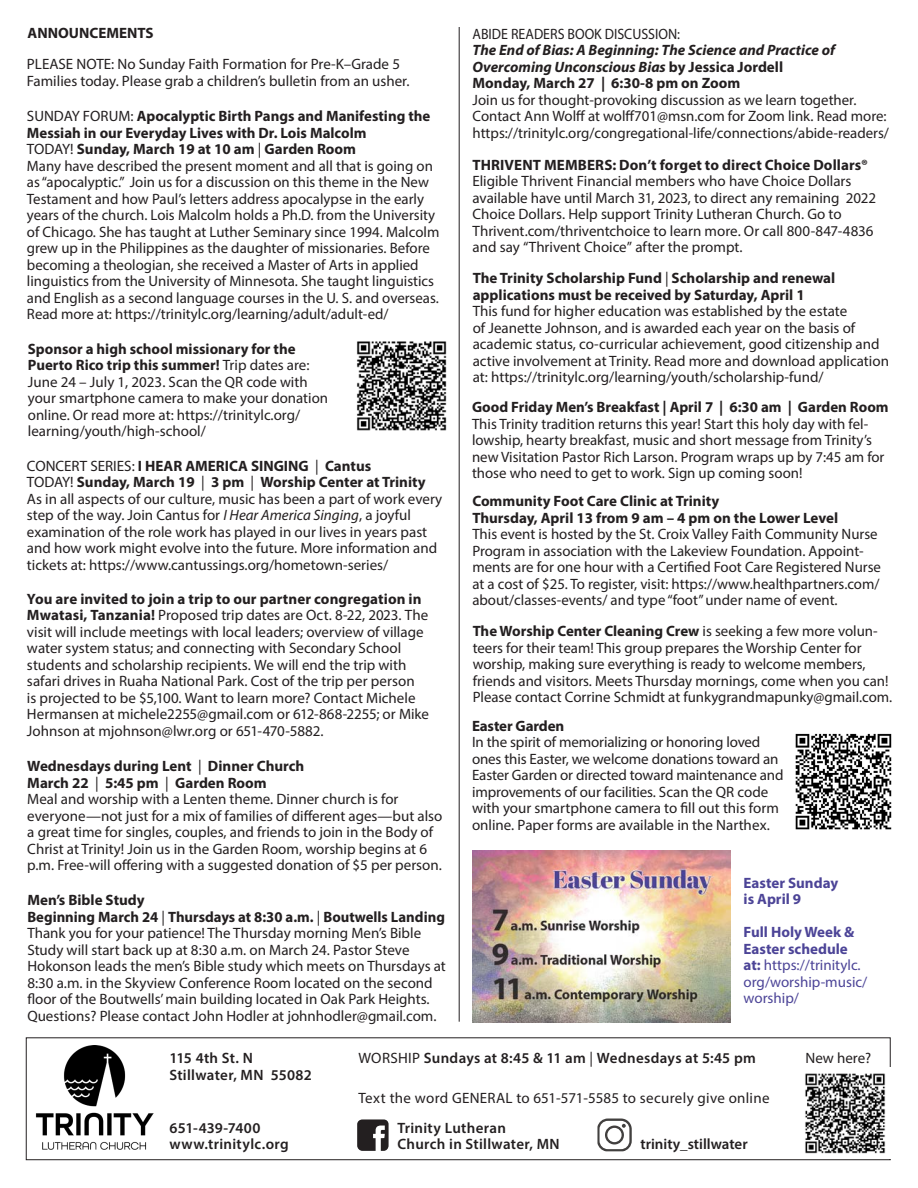
<style>
.page{position:relative;width:918px;height:1188px;background:#fff}
.page>*{position:absolute;margin:0;border:0;box-sizing:border-box;transform-origin:0 0}
.Body_text_head{font:15px/16.5px "Myriad Pro";color:#231f20}
.Body_text_head-2{font:700 15px/16.5px "Myriad Pro";color:#231f20}
.Body_text{font:15px/16.5px "Myriad Pro";letter-spacing:-.01em;color:#231f20}
.Article_Copy{font:15px/16.5px "Myriad Pro";color:#231f20}
.t1{font:600 15px "Myriad Pro";letter-spacing:.02em;color:#231f20}
.Article_Copy-2{font:italic 700 15px/16.5px "Myriad Pro";color:#231f20}
.t2{font:15px/16.5px "Myriad Pro";color:#4c4497}
.Article_Copy-3{font:700 15px "Myriad Pro";color:#231f20}
.Article_Copy-4{font:15px "Myriad Pro";color:#231f20;scale:.93 1}
.t3{font:700 15px/16.5px "Myriad Pro";color:#4c4497}
.t4{font:600 15px "Myriad Pro";color:#231f20}
.s1{font-weight:400}
.s2{font-weight:700}
.s3{font-style:italic}
.s4{font-style:normal}
</style>
<div class="page">
<img style="left:35px;top:1046px;width:118px;height:104px">
<div style="left:26px;top:1038px;width:864px;height:122px;border:1px solid #231f20"></div>
<svg style="left:357px;top:1119px;width:32px;height:32px"></svg>
<svg style="left:597px;top:1119px;width:35px;height:32px"></svg>
<img style="left:805px;top:1068px;width:85px;height:90px">
<hr style="left:459px;top:27px;width:1px;height:995px;background:#231f20">
<img style="left:356px;top:341px;width:91px;height:90px">
<img style="left:473px;top:851px;width:258px;height:172px">
<img style="left:795px;top:733px;width:97px;height:97px">
<p class="Body_text_head-2" style="left:28px;top:24px;width:128px">ANNOUNCEMENTS</p>
<p class="Body_text_head" style="left:27px;top:56px;width:384px">PLEASE NOTE: No Sunday Faith Formation for Pre-K–Grade 5<br>Families today. Please grab a children’s bulletin from an usher.</p>
<p class="Body_text_head-2" style="left:27px;top:108px;width:405px"><span class="s1">SUNDAY FORUM:</span> Apocalyptic Birth Pangs and Manifesting the<br>Messiah in our Everyday Lives with Dr. Lois Malcolm<br><span class="s1">TODAY!</span> Sunday, March 19 at 10 am <span class="s1">|</span> Garden Room</p>
<p class="Body_text_head" style="left:27px;top:157px;width:414px">Many have described the present moment and all that is going on as “apocalyptic.” Join us for a discussion on this theme in the New Testament and how Paul’s letters address apocalypse in the early years of the church. Lois Malcolm holds a Ph.D. from the University of Chicago. She has taught at Luther Seminary since 1994. Malcolm grew up in the Philippines as the daughter of missionaries. Before becoming a theologian, she received a Master of Arts in applied linguistics from the University of Minnesota. She taught linguistics and English as a second language courses in the U. S. and overseas.<br>Read more at: https://trinitylc.org/learning/adult/adult-ed/</p>
<p class="Body_text_head" style="left:28px;top:340px;width:302px"><span class="s2">Sponsor a high school missionary for the Puerto Rico trip this summer!</span> Trip dates are:<br>June 24 – July 1, 2023. Scan the QR code with your smartphone camera to make your donation online. Or read more at: https://trinitylc.org/ learning/youth/high-school/</p>
<p class="Body_text_head-2" style="left:27px;top:457px;width:346px"><span class="s1">CONCERT SERIES:</span> I HEAR AMERICA SINGING <span class="s1">|</span> Cantus</p>
<p class="Body_text_head-2" style="left:27px;top:474px;width:400px"><span class="s1">TODAY!</span> Sunday, March 19 <span class="s1">|</span> 3 pm <span class="s1">|</span> Worship Center at Trinity</p>
<p class="Body_text_head" style="left:27px;top:490px;width:417px">As in all aspects of our culture, music has been a part of work every step of the way. Join Cantus for <span class="s3">I Hear America Singing</span>, a joyful examination of the role work has played in our lives in years past and how work might evolve into the future. More information and tickets at: https://www.cantussings.org/hometown-series/</p>
<p class="Body_text_head" style="left:27px;top:590px;width:403px"><span class="s2">You are invited to join a trip to our partner congregation in Mwatasi, Tanzania!</span> Proposed trip dates are Oct. 8-22, 2023. The visit will include meetings with local leaders; overview of village water system status; and connecting with Secondary School students and scholarship recipients. We will end the trip with safari drives in Ruaha National Park. Cost of the trip per person<br>is projected to be $5,100. Want to learn more? Contact Michele Hermansen at michele2255@gmail.com or 612-868-2255; or Mike Johnson at mjohnson@lwr.org or 651-470-5882.</p>
<p class="Body_text_head-2" style="left:27px;top:758px;width:279px">Wednesdays during Lent <span class="s1">|</span> Dinner Church</p>
<p class="Body_text_head-2" style="left:27px;top:774px;width:241px">March 22 <span class="s1">|</span> 5:45 pm <span class="s1">|</span> Garden Room</p>
<p class="Body_text_head" style="left:27px;top:791px;width:417px">Meal and worship with a Lenten theme. Dinner church is for everyone—not just for a mix of families of different ages—but also a great time for singles, couples, and friends to join in the Body of Christ at Trinity! Join us in the Garden Room, worship begins at 6 p.m. Free-will offering with a suggested donation of $5 per person.</p>
<p class="Body_text_head-2" style="left:27px;top:891px;width:119px">Men’s Bible Study</p>
<p class="Body_text_head-2" style="left:27px;top:908px;width:419px">Beginning March 24 <span class="s1">|</span> Thursdays at 8:30 a.m. <span class="s1">|</span> Boutwells Landing</p>
<p class="Body_text_head" style="left:27px;top:925px;width:420px">Thank you for your patience! The Thursday morning Men’s Bible Study will start back up at 8:30 a.m. on March 24. Pastor Steve Hokonson leads the men’s Bible study which meets on Thursdays at 8:30 a.m. in the Skyview Conference Room located on the second floor of the Boutwells’ main building located in Oak Park Heights.<br>Questions? Please contact John Hodler at johnhodler@gmail.com.</p>
<p class="Article_Copy-4" style="left:473px;top:24px;width:225px">ABIDE READERS BOOK DISCUSSION:</p>
<p class="Article_Copy-2" style="left:473px;top:41px;width:364px">The End of Bias: A Beginning: The Science and Practice of<br>Overcoming Unconscious Bias <span class="s4">by Jessica Jordell</span></p>
<p class="Article_Copy-3" style="left:473px;top:73px;width:269px">Monday, March 27 | 6:30-8 pm on Zoom</p>
<p class="Article_Copy" style="left:473px;top:91px;width:418px">Join us for thought-provoking discussion as we learn together.<br>Contact Ann Wolff at wolff701@msn.com for Zoom link. Read more: https://trinitylc.org/congregational-life/connections/abide-readers/</p>
<p class="Body_text_head-2" style="left:473px;top:156px;width:397px">THRIVENT MEMBERS: Don’t forget to direct Choice Dollars®</p>
<p class="Body_text_head" style="left:473px;top:173px;width:405px">Eligible Thrivent Financial members who have Choice Dollars available have until March 31, 2023, to direct any remaining 2022<br>Choice Dollars. Help support Trinity Lutheran Church. Go to Thrivent.com/thriventchoice to learn more. Or call 800-847-4836 and say “Thrivent Choice” after the prompt.</p>
<p class="Body_text_head" style="left:473px;top:270px;width:418px"><span class="s2">The Trinity Scholarship Fund</span> | <span class="s2">Scholarship and renewal applications must be received by Saturday, April 1<br></span>This fund for higher education was established by the estate<br>of Jeanette Johnson, and is awarded each year on the basis of academic status, co-curricular achievement, good citizenship and active involvement at Trinity. Read more and download application at: https://trinitylc.org/learning/youth/scholarship-fund/</p>
<p class="Body_text_head-2" style="left:472px;top:398px;width:418px">Good Friday Men’s Breakfast | April 7 | 6:30 am | Garden Room</p>
<p class="Body_text_head" style="left:472px;top:415px;width:414px">This Trinity tradition returns this year! Start this holy day with fel&shy;lowship, hearty breakfast, music and short message from Trinity’s new Visitation Pastor Rich Larson. Program wraps up by 7:45 am for those who need to get to work. Sign up coming soon!</p>
<p class="Body_text_head-2" style="left:472px;top:493px;width:248px">Community Foot Care Clinic at Trinity</p>
<p class="Body_text_head-2" style="left:472px;top:509px;width:367px">Thursday, April 13 from 9 am – 4 pm on the Lower Level</p>
<p class="Body_text_head" style="left:472px;top:526px;width:410px">This event is hosted by the St. Croix Valley Faith Community Nurse Program in association with the Lakeview Foundation. Appoint&shy;ments are for one hour with a Certified Foot Care Registered Nurse at a cost of $25. To register, visit: https://www.healthpartners.com/ about/classes-events/ and type “foot” under name of event.</p>
<p class="Body_text_head" style="left:473px;top:623px;width:421px"><span class="s2">The Worship Center Cleaning Crew</span> is seeking a few more volun&shy;teers for their team! This group prepares the Worship Center for worship, making sure everything is ready to welcome members, friends and visitors. Meets Thursday mornings, come when you can!<br>Please contact Corrine Schmidt at funkygrandmapunky@gmail.com.</p>
<p class="Body_text" style="left:472px;top:717px;width:313px"><span class="s2">Easter Garden<br></span>In the spirit of memorializing or honoring loved ones this Easter, we welcome donations toward an Easter Garden or directed toward maintenance and improvements of our facilities. Scan the QR code with your smartphone camera to fill out this form online. Paper forms are available in the Narthex.</p>
<p class="t3" style="left:744px;top:874px;width:96px">Easter Sunday is April 9</p>
<p class="t2" style="left:744px;top:924px;width:125px"><span class="s2">Full Holy Week &amp;<br>Easter schedule at:</span> https://trinitylc. org/worship-music/ worship/</p>
<p class="t1" style="left:170px;top:1049px;width:85px">115 4th St. N</p>
<p class="t1" style="left:358px;top:1049px;width:399px"><span class="s1">WORSHIP</span> Sundays at 8:45 &amp; 11 am <span class="s1">|</span> Wednesdays at 5:45 pm</p>
<p class="Body_text_head" style="left:806px;top:1050px;width:67px">New here?</p>
<p class="t1" style="left:170px;top:1065px;width:144px">Stillwater, MN 55082</p>
<p class="Body_text_head" style="left:358px;top:1089px;width:413px">Text the word GENERAL to 651-571-5585 to securely give online</p>
<p class="t1" style="left:170px;top:1118px;width:93px">651-439-7400</p>
<p class="t1" style="left:398px;top:1118px;width:110px">Trinity Lutheran</p>
<p class="t1" style="left:170px;top:1135px;width:121px">www.trinitylc.org</p>
<p class="t1" style="left:398px;top:1135px;width:164px">Church in Stillwater, MN</p>
<p class="t4" style="left:640px;top:1135px;width:109px">trinity_stillwater</p>
</div>
